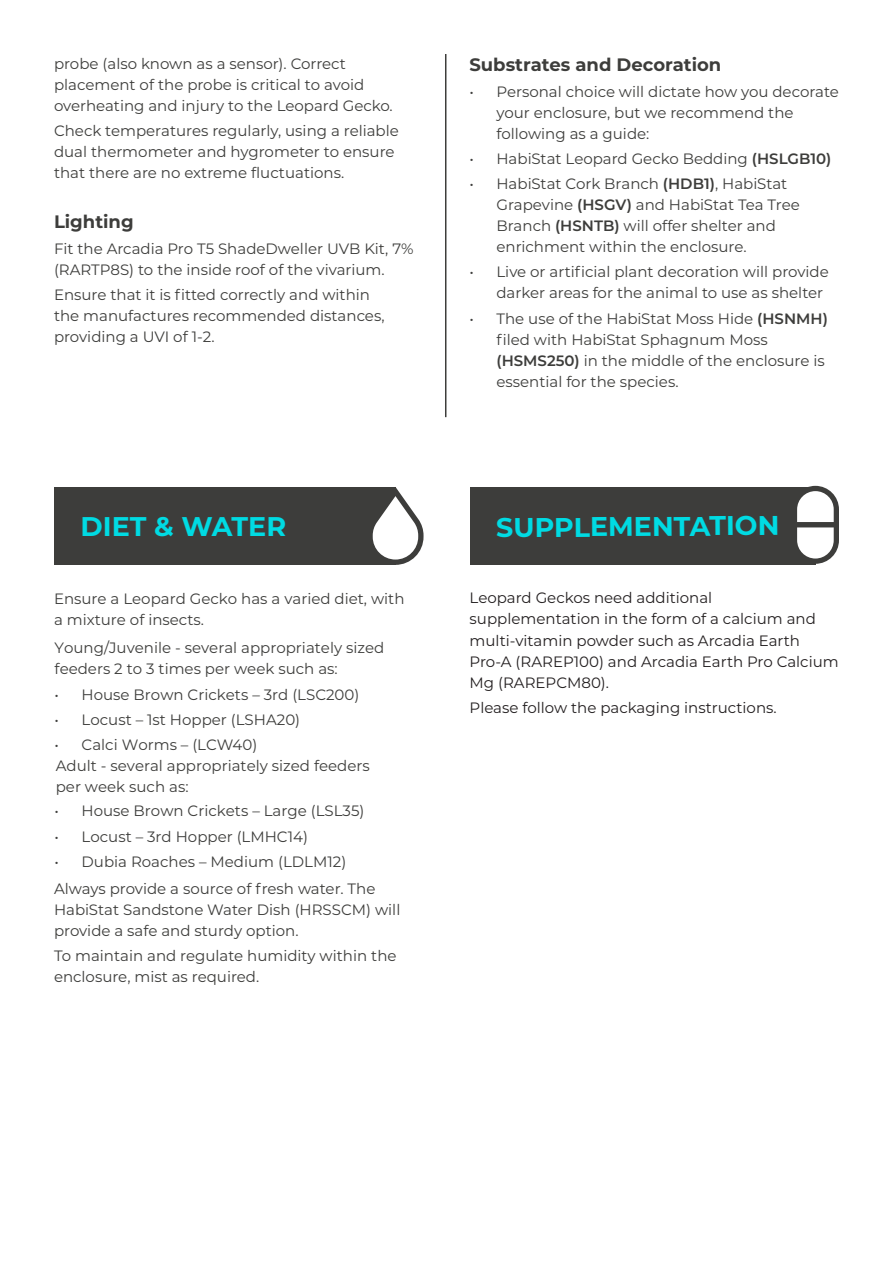
<style>
.page{position:relative;width:893px;height:1263px;background:#fff}
.page>*{position:absolute;margin:0;border:0;box-sizing:border-box;transform-origin:0 0}
.t1{font:700 27px "Montserrat";color:#00dbe3}
.t2{font:700 18px "Montserrat";color:#3d3d3b}
.t3{font:15px/21px "Montserrat";color:#3d3d3b}
.t4{font:15px/21px "Montserrat";color:#231f20}
.s1{font-weight:600}
</style>
<div class="page">
<hr style="left:445px;top:54px;width:1px;height:363px;background:#3d3d3b">
<div style="left:54px;top:487px;width:341px;height:78px;background:#3d3d3b"></div>
<div style="left:470px;top:487px;width:345px;height:78px;background:#3d3d3b"></div>
<svg style="left:372px;top:487px;width:51px;height:78px"></svg>
<svg style="left:797px;top:486px;width:42px;height:78px"></svg>
<p class="t3" style="left:54px;top:52px;width:340px">probe (also known as a sensor). Correct placement of the probe is critical to avoid overheating and injury to the Leopard Gecko.</p>
<p class="t3" style="left:54px;top:119px;width:346px">Check temperatures regularly, using a reliable dual thermometer and hygrometer to ensure that there are no extreme fluctuations.</p>
<p class="t2" style="left:54px;top:209px;width:81px">Lighting</p>
<p class="t3" style="left:54px;top:237px;width:361px">Fit the Arcadia Pro T5 ShadeDweller UVB Kit, 7% (RARTP8S) to the inside roof of the vivarium.</p>
<p class="t3" style="left:54px;top:283px;width:332px">Ensure that it is fitted correctly and within the manufactures recommended distances, providing a UVI of 1-2.</p>
<p class="t1" style="left:81px;top:507px;width:207px">DIET &amp; WATER</p>
<p class="t3" style="left:54px;top:587px;width:352px">Ensure a Leopard Gecko has a varied diet, with a mixture of insects.</p>
<p class="t3" style="left:55px;top:637px;width:331px">Young/Juvenile - several appropriately sized feeders 2 to 3 times per week such as:</p>
<p class="t3" style="left:55px;top:684px;width:306px">• House Brown Crickets – 3rd (LSC200)</p>
<p class="t3" style="left:55px;top:709px;width:247px">• Locust – 1st Hopper (LSHA20)</p>
<p class="t3" style="left:55px;top:733px;width:317px">• Calci Worms – (LCW40)<br>Adult - several appropriately sized feeders per week such as:</p>
<p class="t3" style="left:55px;top:800px;width:311px">• House Brown Crickets – Large (LSL35)</p>
<p class="t3" style="left:55px;top:825px;width:255px">• Locust – 3rd Hopper (LMHC14)</p>
<p class="t3" style="left:55px;top:850px;width:293px">• Dubia Roaches – Medium (LDLM12)</p>
<p class="t3" style="left:54px;top:878px;width:348px">Always provide a source of fresh water. The<br>HabiStat Sandstone Water Dish (HRSSCM) will provide a safe and sturdy option.</p>
<p class="t3" style="left:54px;top:945px;width:344px">To maintain and regulate humidity within the enclosure, mist as required.</p>
<p class="t2" style="left:469px;top:52px;width:253px">Substrates and Decoration</p>
<p class="t3" style="left:496px;top:80px;width:344px;text-indent:-27px">• Personal choice will dictate how you decorate your enclosure, but we recommend the following as a guide:</p>
<p class="t3" style="left:469px;top:148px;width:363px">• HabiStat Leopard Gecko Bedding <span class="s1">(HSLGB10)</span></p>
<p class="t3" style="left:496px;top:173px;width:305px;text-indent:-27px">• HabiStat Cork Branch <span class="s1">(HDB1)</span>, HabiStat Grapevine <span class="s1">(HSGV)</span> and HabiStat Tea Tree Branch <span class="s1">(HSNTB)</span> will offer shelter and enrichment within the enclosure.</p>
<p class="t3" style="left:496px;top:261px;width:334px;text-indent:-27px">• Live or artificial plant decoration will provide darker areas for the animal to use as shelter</p>
<p class="t3" style="left:496px;top:307px;width:333px;text-indent:-27px">• The use of the HabiStat Moss Hide <span class="s1">(HSNMH) </span>filed with HabiStat Sphagnum Moss <span class="s1">(HSMS250)</span> in the middle of the enclosure is essential for the species.</p>
<p class="t1" style="left:496px;top:509px;width:285px;rotate:-1deg">SUPPLEMENTATION</p>
<p class="t4" style="left:470px;top:587px;width:371px">Leopard Geckos need additional supplementation in the form of a calcium and multi-vitamin powder such as Arcadia Earth Pro-A (RAREP100) and Arcadia Earth Pro Calcium Mg (RAREPCM80).</p>
<p class="t4" style="left:470px;top:696px;width:309px">Please follow the packaging instructions.</p>
</div>
